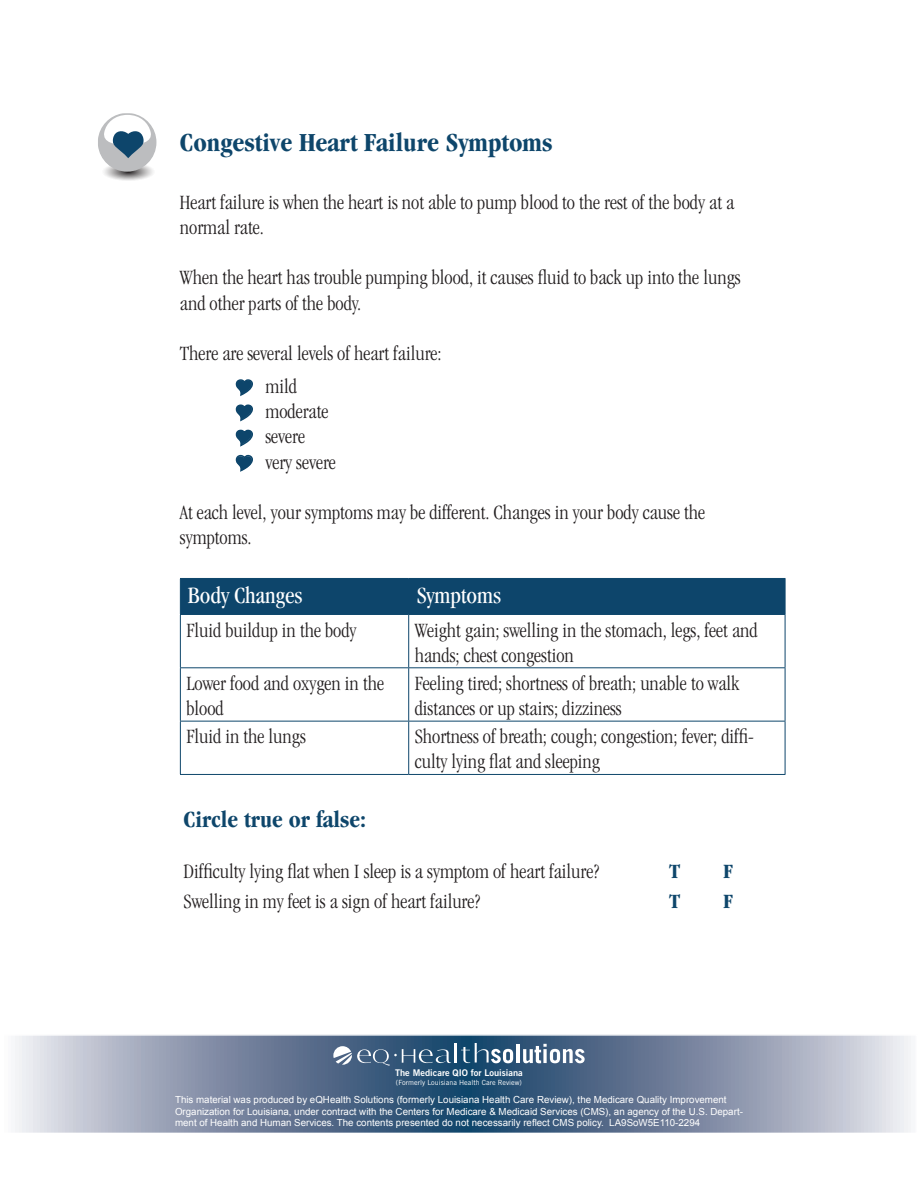
<style>
.page{position:relative;width:918px;height:1188px;background:#fff}
.page>*{position:absolute;margin:0;border:0;box-sizing:border-box;transform-origin:0 0}
.t1{font:700 condensed 27px "Garamond";color:#0e466b}
.t2{font:condensed 24px "Garamond";color:#fff}
.t3{font:700 condensed 24px "Garamond";color:#0e466b}
.t4{font:300 condensed 21px/25.2px "Garamond";color:#231f20}
.t5{font:700 condensed 21px "Garamond";color:#0e466b}
.t6{font:9.75px/11.2px "Arial";color:#fff}
.t7{font:9.3px "Trade Gothic LT Std Bd 2";color:#fff}
.t8{font:7.05px "Trade Gothic LT Std";color:#fff}
</style>
<div class="page">
<svg style="left:98px;top:113px;width:58px;height:68px"></svg>
<svg style="left:15px;top:1037px;width:896px;height:94px;background:#7e8ea6"></svg>
<div style="left:0;top:1034px;width:918px;height:100px;border:2px solid #fff"></div>
<hr style="left:516px;top:1045px;width:4px;height:18px;background:#fff">
<svg style="left:523px;top:1044px;width:62px;height:19px"></svg>
<hr style="left:455px;top:1043px;width:2px;height:20px;background:#fff">
<svg style="left:461px;top:1043px;width:52px;height:20px"></svg>
<svg style="left:333px;top:1046px;width:118px;height:20px;background:#597692"></svg>
<div style="left:181px;top:579px;width:604px;height:35px;background:#0d456b"></div>
<hr style="left:180px;top:578px;width:229px;height:1px;background:#0e466b">
<hr style="left:180px;top:579px;width:1px;height:35px;background:#0e466b">
<hr style="left:409px;top:578px;width:376px;height:1px;background:#0e466b">
<hr style="left:408px;top:579px;width:1px;height:35px;background:#0e466b">
<hr style="left:785px;top:579px;width:1px;height:35px;background:#0e466b">
<hr style="left:180px;top:614px;width:229px;height:1px;background:#0e466b">
<hr style="left:409px;top:614px;width:376px;height:1px;background:#0e466b">
<hr style="left:180px;top:615px;width:1px;height:52px;background:#0e466b">
<hr style="left:408px;top:615px;width:1px;height:52px;background:#0e466b">
<hr style="left:785px;top:615px;width:1px;height:52px;background:#0e466b">
<hr style="left:180px;top:667px;width:229px;height:1px;background:#0e466b">
<hr style="left:180px;top:668px;width:1px;height:53px;background:#0e466b">
<hr style="left:409px;top:667px;width:376px;height:1px;background:#0e466b">
<hr style="left:408px;top:668px;width:1px;height:53px;background:#0e466b">
<hr style="left:785px;top:668px;width:1px;height:53px;background:#0e466b">
<hr style="left:180px;top:721px;width:229px;height:1px;background:#0e466b">
<hr style="left:180px;top:722px;width:1px;height:52px;background:#0e466b">
<hr style="left:409px;top:721px;width:376px;height:1px;background:#0e466b">
<hr style="left:408px;top:722px;width:1px;height:52px;background:#0e466b">
<hr style="left:785px;top:722px;width:1px;height:52px;background:#0e466b">
<hr style="left:180px;top:774px;width:229px;height:1px;background:#0e466b">
<hr style="left:409px;top:774px;width:376px;height:1px;background:#0e466b">
<svg style="left:235px;top:379px;width:18px;height:43px"></svg>
<svg style="left:235px;top:429px;width:18px;height:18px"></svg>
<svg style="left:235px;top:454px;width:18px;height:18px"></svg>
<p class="t1" style="left:180px;top:127px;width:374px">Congestive Heart Failure Symptoms</p>
<p class="t4" style="left:180px;top:190px;width:556px">Heart failure is when the heart is not able to pump blood to the rest of the body at a normal rate.</p>
<p class="t4" style="left:180px;top:265px;width:562px">When the heart has trouble pumping blood, it causes fluid to back up into the lungs and other parts of the body.</p>
<p class="t4" style="left:180px;top:341px;width:263px">There are several levels of heart failure:</p>
<p class="t4" style="left:265px;top:374px;width:33px">mild</p>
<p class="t4" style="left:265px;top:399px;width:64px">moderate</p>
<p class="t4" style="left:265px;top:424px;width:41px">severe</p>
<p class="t4" style="left:265px;top:449px;width:72px">very severe</p>
<p class="t4" style="left:180px;top:500px;width:527px">At each level, your symptoms may be different. Changes in your body cause the symptoms.</p>
<p class="t2" style="left:188px;top:582px;width:116px">Body Changes</p>
<p class="t2" style="left:417px;top:582px;width:85px">Symptoms</p>
<p class="t4" style="left:186px;top:617px;width:172px">Fluid buildup in the body</p>
<p class="t4" style="left:415px;top:617px;width:344px">Weight gain; swelling in the stomach, legs, feet and hands; chest congestion</p>
<p class="t4" style="left:186px;top:671px;width:199px">Lower food and oxygen in the blood</p>
<p class="t4" style="left:415px;top:671px;width:326px">Feeling tired; shortness of breath; unable to walk distances or up stairs; dizziness</p>
<p class="t4" style="left:186px;top:724px;width:121px">Fluid in the lungs</p>
<p class="t4" style="left:415px;top:724px;width:341px">Shortness of breath; cough; congestion; fever; diffi&shy;culty lying flat and sleeping</p>
<p class="t3" style="left:184px;top:805px;width:184px">Circle true or false:</p>
<p class="t4" style="left:184px;top:859px;width:417px">Difficulty lying flat when I sleep is a symptom of heart failure?</p>
<p class="t5" style="left:670px;top:860px;width:12px">T</p>
<p class="t5" style="left:724px;top:860px;width:11px">F</p>
<p class="t4" style="left:184px;top:889px;width:298px">Swelling in my feet is a sign of heart failure?</p>
<p class="t5" style="left:670px;top:890px;width:12px">T</p>
<p class="t5" style="left:724px;top:890px;width:11px">F</p>
<p class="t7" style="left:395px;top:1067px;width:129px">The Medicare QIO for Louisiana</p>
<p class="t8" style="left:396px;top:1078px;width:127px">(Formerly Louisiana Health Care Review)</p>
<p class="t6" style="left:175px;top:1094px;width:569px">This material was produced by eQHealth Solutions (formerly Louisiana Health Care Review), the Medicare Quality Improvement<br>Organization for Louisiana, under contract with the Centers for Medicare &amp; Medicaid Services (CMS), an agency of the U.S. Depart&shy;ment of Health and Human Services. The contents presented do not necessarily reflect CMS policy. LA9SoW5E110-2294</p>
</div>
